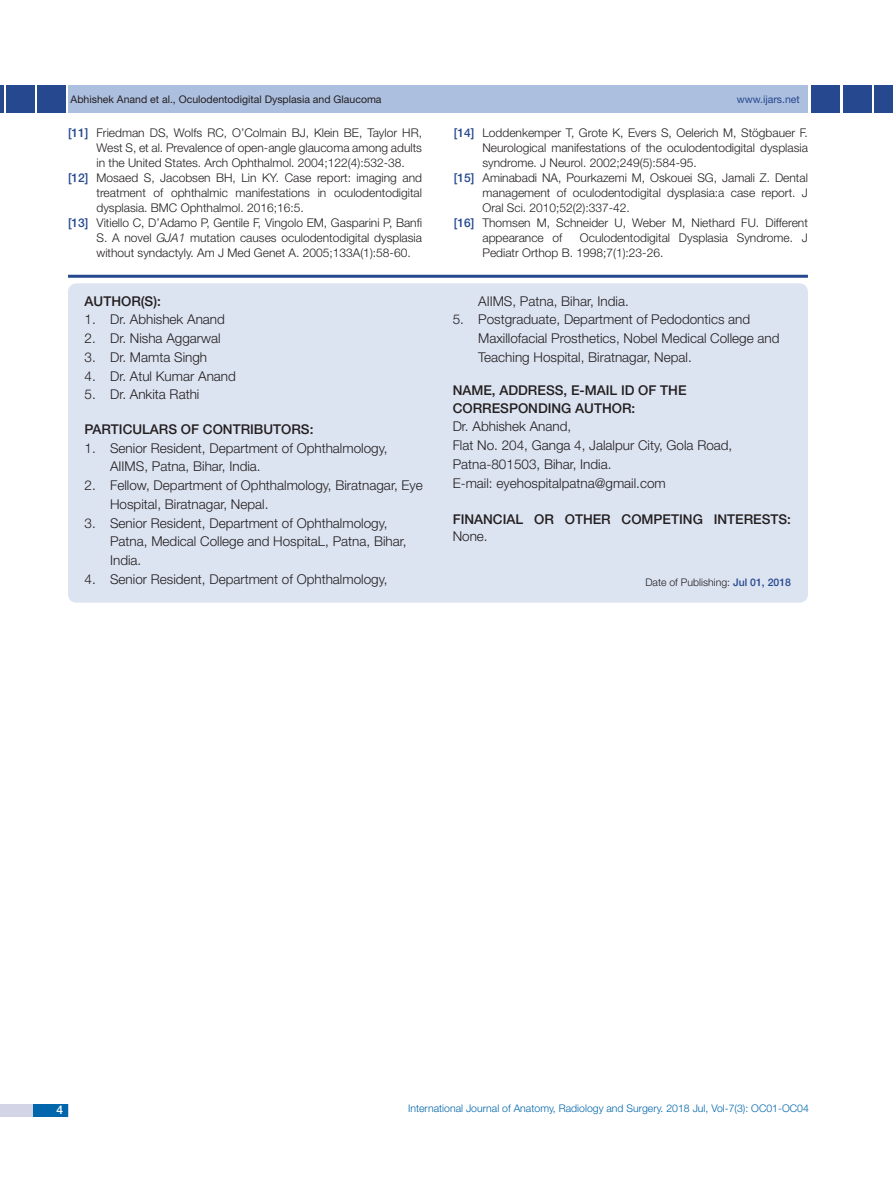
<style>
.page{position:relative;width:893px;height:1191px;background:#fff}
.page>*{position:absolute;margin:0;border:0;box-sizing:border-box;transform-origin:0 0}
.t1{font:300 13.5px/18.8px "Helvetica Neue";color:#231f20}
.t2{font:500 13.5px "Helvetica Neue";color:#231f20}
.Reference_text{font:300 12px/15px "Helvetica Neue";color:#231f20;text-align:justify}
.t3{font:500 12px "Helvetica Neue";color:#fff}
.t4{font:300 10.5px "Helvetica Neue";color:#0166ac}
.t5{font:10.5px "Helvetica Neue";color:#231f20}
.t6{font:300 10.5px "Helvetica Neue";color:#231f20}
.t7{font:10.5px "Helvetica Neue";color:#25488e}
.s1{font-weight:500;color:#25488e}
.s2{font-style:italic}
</style>
<div class="page">
<hr style="left:0;top:85px;width:4px;height:28px;background:#25488e">
<div style="left:6px;top:85px;width:29px;height:28px;background:#25488e"></div>
<div style="left:68px;top:85px;width:740px;height:28px;background:#adbfdf"></div>
<div style="left:875px;top:85px;width:18px;height:28px;background:#25488e"></div>
<div style="left:843px;top:85px;width:29px;height:28px;background:#25488e"></div>
<div style="left:811px;top:85px;width:29px;height:28px;background:#25488e"></div>
<div style="left:0;top:1103px;width:68px;height:13px;background:#d3d5e7"></div>
<div style="left:33px;top:1103px;width:35px;height:13px;background:#0166ac"></div>
<div style="left:37px;top:85px;width:29px;height:28px;background:#25488e"></div>
<hr style="left:68px;top:275px;width:740px;height:3px;background:#25488e">
<div style="left:68px;top:283px;width:740px;height:319px;background:#dce3f1;border-radius:9px"></div>
<p class="t5" style="left:71px;top:93px;width:312px">Abhishek Anand et al., Oculodentodigital Dysplasia and Glaucoma</p>
<p class="t7" style="left:737px;top:93px;width:64px">www.ijars.net</p>
<p class="Reference_text" style="left:97px;top:125px;width:327px;text-indent:-29px"><span class="s1">[11]</span> Friedman DS, Wolfs RC, O’Colmain BJ, Klein BE, Taylor HR, West S, et al. Prevalence of open-angle glaucoma among adults in the United States. Arch Ophthalmol. 2004;122(4):532-38.</p>
<p class="Reference_text" style="left:97px;top:170px;width:327px;text-indent:-29px"><span class="s1">[12]</span> Mosaed S, Jacobsen BH, Lin KY. Case report: imaging and treatment of ophthalmic manifestations in oculodentodigital dysplasia. BMC Ophthalmol. 2016;16:5.</p>
<p class="Reference_text" style="left:97px;top:215px;width:327px;text-indent:-29px"><span class="s1">[13]</span> Vitiello C, D’Adamo P, Gentile F, Vingolo EM, Gasparini P, Banfi S. A novel <span class="s2">GJA1</span> mutation causes oculodentodigital dysplasia without syndactyly. Am J Med Genet A. 2005;133A(1):58-60.</p>
<p class="Reference_text" style="left:482px;top:125px;width:327px;text-indent:-29px"><span class="s1">[14]</span> Loddenkemper T, Grote K, Evers S, Oelerich M, Stögbauer F.<br>Neurological manifestations of the oculodentodigital dysplasia syndrome. J Neurol. 2002;249(5):584-95.</p>
<p class="Reference_text" style="left:482px;top:170px;width:327px;text-indent:-29px"><span class="s1">[15]</span> Aminabadi NA, Pourkazemi M, Oskouei SG, Jamali Z. Dental management of oculodentodigital dysplasia:a case report. J Oral Sci. 2010;52(2):337-42.</p>
<p class="Reference_text" style="left:482px;top:215px;width:327px;text-indent:-29px"><span class="s1">[16]</span> Thomsen M, Schneider U, Weber M, Niethard FU. Different appearance of</p>
<p class="Reference_text" style="left:482px;top:230px;width:327px;text-indent:98px">Oculodentodigital Dysplasia Syndrome. J<br>Pediatr Orthop B. 1998;7(1):23-26.</p>
<p class="t2" style="left:85px;top:293px;width:19px">AUTH</p>
<p class="t2" style="left:121px;top:293px;width:41px">OR(S):</p>
<p class="t1" style="left:85px;top:310px;width:142px">1. Dr. Abhishek Anand</p>
<p class="t1" style="left:85px;top:328px;width:138px">2. Dr. Nisha Aggarwal</p>
<p class="t1" style="left:85px;top:347px;width:124px">3. Dr. Mamta Singh</p>
<p class="t1" style="left:85px;top:366px;width:153px">4. Dr. Atul Kumar Anand</p>
<p class="t1" style="left:85px;top:385px;width:116px">5. Dr. Ankita Rathi</p>
<p class="t2" style="left:85px;top:421px;width:148px">PARTI CULARS OF CONTRIBUT</p>
<p class="t2" style="left:281px;top:421px;width:34px">ORS:</p>
<p class="t1" style="left:110px;top:438px;width:279px;text-indent:-25px">1. Senior Resident, Department of Ophthalmology,<br>AIIMS, Patna, Bihar, India.</p>
<p class="t1" style="left:110px;top:475px;width:314px;text-indent:-25px">2. Fellow, Department of Ophthalmology, Biratnagar, Eye<br>Hospital, Biratnagar, Nepal.</p>
<p class="t1" style="left:110px;top:513px;width:298px;text-indent:-25px">3. Senior Resident, Department of Ophthalmology,<br>Patna, Medical College and HospitaL, Patna, Bihar,<br>India.</p>
<p class="t1" style="left:85px;top:569px;width:304px">4. Senior Resident, Department of Ophthalmology,</p>
<p class="t1" style="left:478px;top:291px;width:152px">AIIMS, Patna, Bihar, India.</p>
<p class="t1" style="left:478px;top:310px;width:303px;text-indent:-26px">5. Postgraduate, Department of Pedodontics and<br>Maxillofacial Prosthetics, Nobel Medical College and<br>Teaching Hospital, Biratnagar, Nepal.</p>
<p class="t2" style="left:453px;top:382px;width:66px">NAME, ADDRE</p>
<p class="t2" style="left:546px;top:382px;width:124px">SS, E-MAIL ID OF THE</p>
<p class="t2" style="left:453px;top:400px;width:30px">CORRE</p>
<p class="t2" style="left:500px;top:400px;width:38px">SPONDING</p>
<p class="t2" style="left:575px;top:400px;width:19px">AUTH</p>
<p class="t2" style="left:612px;top:400px;width:25px">OR:</p>
<p class="t1" style="left:453px;top:417px;width:120px">Dr. Abhishek Anand,</p>
<p class="t1" style="left:453px;top:435px;width:281px">Flat No. 204, Ganga 4, Jalalpur City, Gola Road,</p>
<p class="t1" style="left:453px;top:454px;width:160px">Patna-801503, Bihar, India.</p>
<p class="t1" style="left:453px;top:473px;width:215px">E-mail: eyehospitalpatna@gmail.com</p>
<p class="t2" style="left:453px;top:511px;width:133px">FINANCIAL OR OTHER</p>
<p class="t2" style="left:622px;top:511px;width:50px">COMPETING</p>
<p class="t2" style="left:714px;top:511px;width:9px">INTERE</p>
<p class="t2" style="left:762px;top:511px;width:31px">STS:</p>
<p class="t1" style="left:453px;top:526px;width:37px">None.</p>
<p class="t6" style="left:645px;top:576px;width:147px">Date of Publishing: <span class="s1">JUL 01, 2018</span></p>
<p class="t3" style="left:57px;top:1102px;width:8px">4</p>
<p class="t4" style="left:408px;top:1101px;width:402px">International Journal of Anatomy, Radiology and Surgery. 2018 Jul, Vol-7(3): OC01-OC04</p>
</div>
